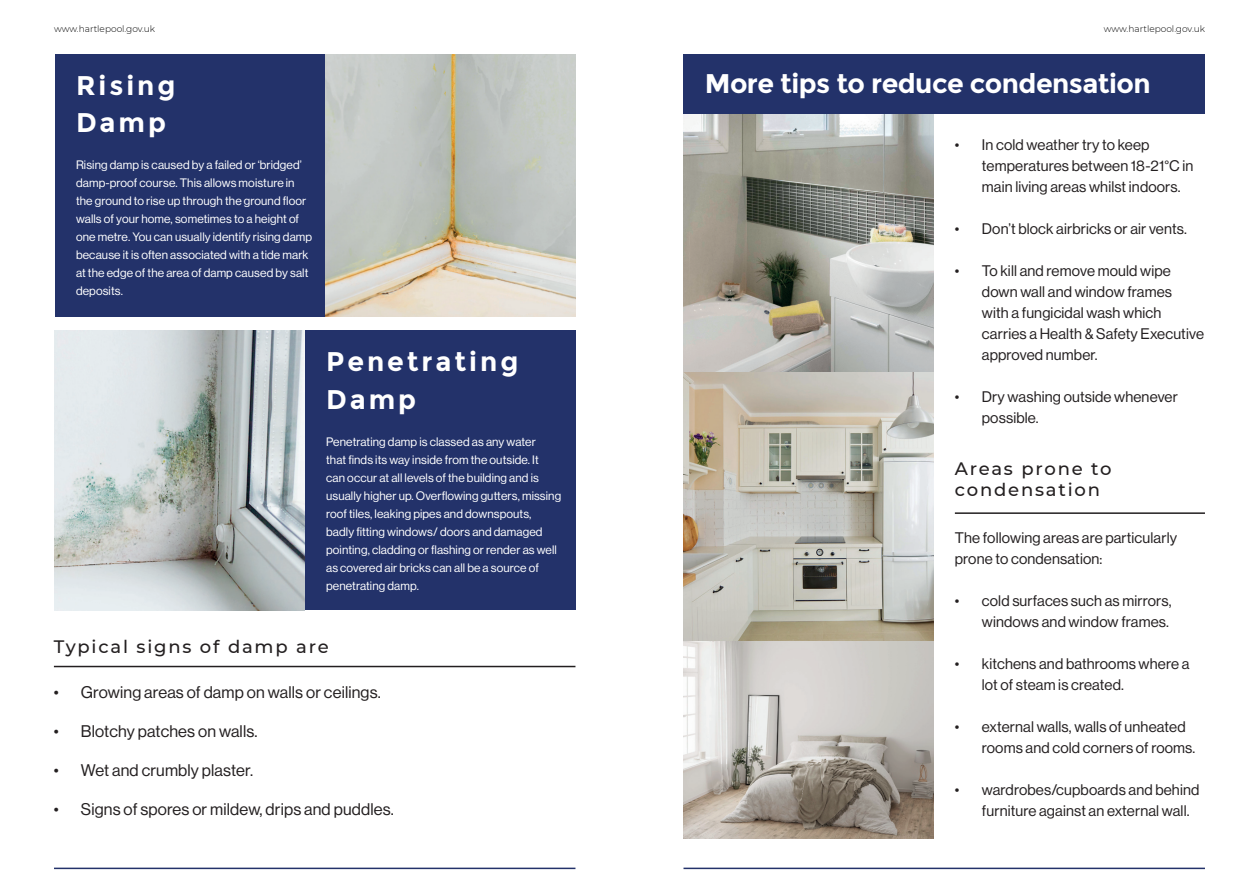
<style>
.page{position:relative;width:1259px;height:893px;background:#fff}
.page>*{position:absolute;margin:0;border:0;box-sizing:border-box;transform-origin:0 0}
.t1{font:700 27px "Montserrat";letter-spacing:-.02em;color:#fff}
.t2{font:700 27px/37.5px "Montserrat";letter-spacing:.11em;color:#fff}
.t3{font:500 18px/21.6px "Montserrat";letter-spacing:.1em;color:#231f20}
.t4{font:16.5px "N Haas Grotesk DS Pro 55 Rg";letter-spacing:.01em;color:#231f20}
.t5{font:15px/21px "N Haas Grotesk DS Pro 55 Rg";letter-spacing:.01em;color:#231f20}
.t6{font:12px/18px "N Haas Grotesk DS Pro 55 Rg";letter-spacing:.01em;color:#fff}
.t7{font:300 9px "Montserrat";color:#000}
</style>
<div class="page">
<div style="left:55px;top:54px;width:270px;height:263px;background:#23326a"></div>
<div style="left:305px;top:331px;width:270px;height:279px;background:#23326a"></div>
<img style="left:683px;top:114px;width:250px;height:725px">
<hr style="left:54px;top:868px;width:521px;height:1px;background:#23326a">
<hr style="left:683px;top:868px;width:522px;height:1px;background:#23326a">
<img style="left:325px;top:54px;width:250px;height:263px">
<img style="left:54px;top:331px;width:250px;height:279px">
<hr style="left:54px;top:666px;width:521px;height:1px;background:#231f20">
<div style="left:683px;top:54px;width:522px;height:60px;background:#23326a"></div>
<hr style="left:955px;top:512px;width:250px;height:2px;background:#231f20">
<p class="t7" style="left:54px;top:22px;width:103px">www.hartlepool.gov.uk</p>
<p class="t7" style="left:1103px;top:22px;width:103px">www.hartlepool.gov.uk</p>
<h1 class="t2" style="left:76px;top:66px;width:101px">Rising<br>Damp</h1>
<p class="t6" style="left:76px;top:156px;width:238px">Rising damp is caused by a failed or ‘bridged’ damp-proof course. This allows moisture in the ground to rise up through the ground floor walls of your home, sometimes to a height of one metre. You can usually identify rising damp because it is often associated with a tide mark at the edge of the area of damp caused by salt deposits.</p>
<h1 class="t2" style="left:326px;top:343px;width:194px">Penetrating<br>Damp</h1>
<p class="t6" style="left:326px;top:433px;width:236px">Penetrating damp is classed as any water<br>that finds its way inside from the outside. It<br>can occur at all levels of the building and is usually higher up. Overflowing gutters, missing roof tiles, leaking pipes and downspouts, badly fitting windows/ doors and damaged pointing, cladding or flashing or render as well as covered air bricks can all be a source of penetrating damp.</p>
<h2 class="t3" style="left:54px;top:635px;width:276px">Typical signs of damp are</h2>
<h3 class="t4" style="left:54px;top:683px;width:328px">• Growing areas of damp on walls or ceilings.</h3>
<h3 class="t4" style="left:54px;top:722px;width:205px">• Blotchy patches on walls.</h3>
<h3 class="t4" style="left:54px;top:761px;width:201px">• Wet and crumbly plaster.</h3>
<h3 class="t4" style="left:54px;top:800px;width:341px">• Signs of spores or mildew, drips and puddles.</h3>
<h1 class="t1" style="left:705px;top:67px;width:447px">More tips to reduce condensation</h1>
<p class="t5" style="left:982px;top:135px;width:213px;text-indent:-27px">• In cold weather try to keep temperatures between 18-21°C in main living areas whilst indoors.</p>
<p class="t5" style="left:955px;top:219px;width:233px">• Don’t block airbricks or air vents.</p>
<p class="t5" style="left:982px;top:261px;width:224px;text-indent:-27px">• To kill and remove mould wipe down wall and window frames<br>with a fungicidal wash which carries a Health &amp; Safety Executive approved number.</p>
<p class="t5" style="left:982px;top:387px;width:197px;text-indent:-27px">• Dry washing outside whenever possible.</p>
<h2 class="t3" style="left:955px;top:457px;width:158px">Areas prone to condensation</h2>
<p class="t5" style="left:955px;top:527px;width:224px">The following areas are particularly prone to condensation:</p>
<p class="t5" style="left:955px;top:590px;width:218px;text-align:right">• cold surfaces such as mirrors, windows and window frames.</p>
<p class="t5" style="left:982px;top:653px;width:209px;text-indent:-27px">• kitchens and bathrooms where a lot of steam is created.</p>
<p class="t5" style="left:982px;top:716px;width:215px;text-indent:-27px">• external walls, walls of unheated rooms and cold corners of rooms.</p>
<p class="t5" style="left:982px;top:779px;width:219px;text-indent:-27px">• wardrobes/cupboards and behind furniture against an external wall.</p>
</div>
